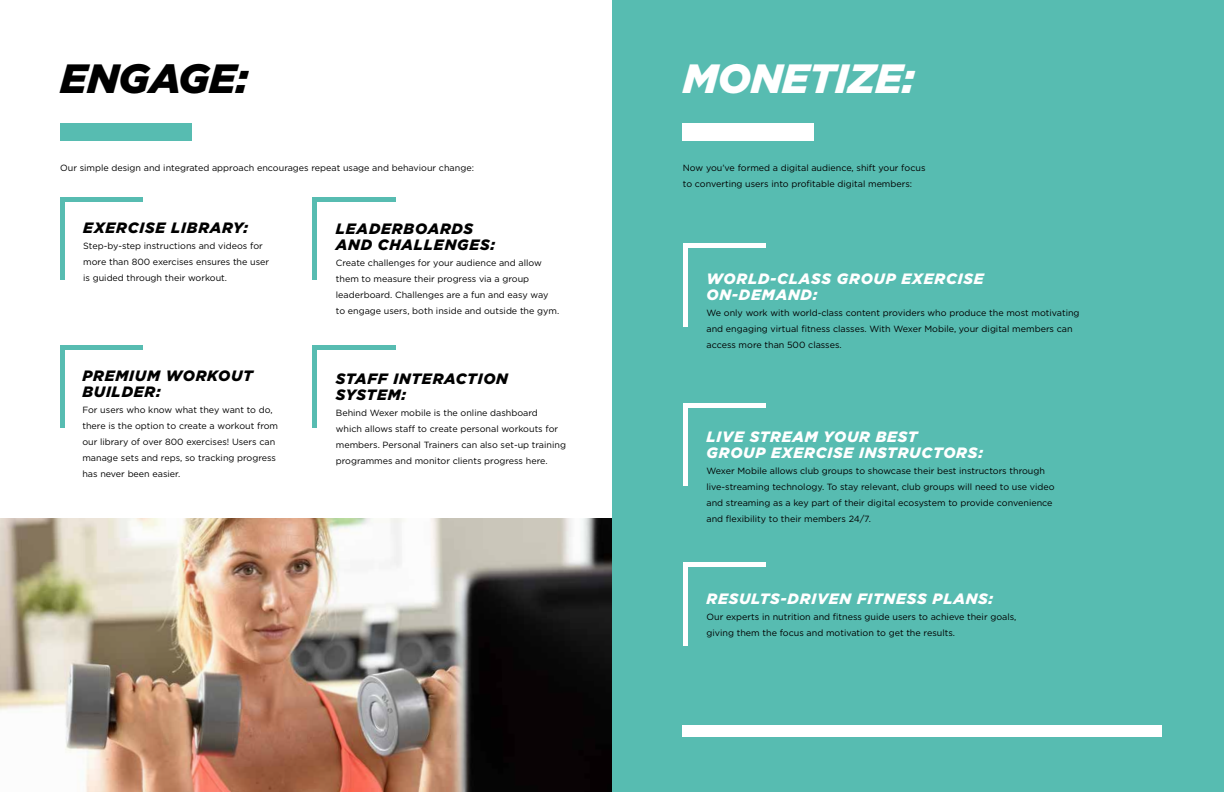
<style>
.page{position:relative;width:1224px;height:792px;background:#fff}
.page>*{position:absolute;margin:0;border:0;box-sizing:border-box;transform-origin:0 0}
.t1{font:italic 900 40.9px "Gotham";letter-spacing:-.01em;color:#fff}
.t2{font:italic 900 40.9px "Gotham";letter-spacing:-.01em;color:#000}
.t3{font:italic 900 15px/16px "Gotham";letter-spacing:.05em;color:#fff}
.t4{font:italic 900 15px/16px "Gotham";letter-spacing:.05em;color:#000}
.t5{font:9px/16px "Gotham";color:#000}
</style>
<div class="page">
<div style="left:612px;top:0;width:612px;height:792px;background:#57bcb1"></div>
<div style="left:313px;top:345px;width:83px;height:5px;background:#57bcb1"></div>
<hr style="left:313px;top:345px;width:4px;height:83px;background:#57bcb1">
<div style="left:60px;top:123px;width:131px;height:17px;background:#57bcb1"></div>
<div style="left:683px;top:123px;width:131px;height:17px;background:#fff"></div>
<hr style="left:683px;top:244px;width:83px;height:4px;background:#fff">
<div style="left:683px;top:244px;width:5px;height:83px;background:#fff"></div>
<hr style="left:683px;top:563px;width:83px;height:4px;background:#fff">
<div style="left:683px;top:563px;width:5px;height:83px;background:#fff"></div>
<div style="left:683px;top:403px;width:83px;height:5px;background:#fff"></div>
<div style="left:683px;top:403px;width:5px;height:83px;background:#fff"></div>
<hr style="left:60px;top:197px;width:83px;height:4px;background:#57bcb1">
<div style="left:60px;top:197px;width:5px;height:83px;background:#57bcb1"></div>
<div style="left:60px;top:345px;width:83px;height:5px;background:#57bcb1"></div>
<div style="left:60px;top:345px;width:5px;height:83px;background:#57bcb1"></div>
<hr style="left:313px;top:197px;width:83px;height:4px;background:#57bcb1">
<hr style="left:313px;top:197px;width:4px;height:83px;background:#57bcb1">
<img style="left:0;top:518px;width:612px;height:274px">
<div style="left:683px;top:725px;width:479px;height:11px;background:#fff"></div>
<h1 class="t2" style="left:60px;top:54px;width:190px">ENGAGE:</h1>
<p class="t5" style="left:60px;top:159px;width:415px">Our simple design and integrated approach encourages repeat usage and behaviour change:</p>
<h2 class="t4" style="left:83px;top:220px;width:166px">EXERCISE LIBRARY:</h2>
<p class="t5" style="left:83px;top:238px;width:187px">Step-by-step instructions and videos for more than 800 exercises ensures the user is guided through their workout.</p>
<h2 class="t4" style="left:82px;top:368px;width:172px">PREMIUM WORKOUT<br>BUILDER:</h2>
<p class="t5" style="left:82px;top:402px;width:197px">For users who know what they want to do, there is the option to create a workout from our library of over 800 exercises! Users can manage sets and reps, so tracking progress has never been easier.</p>
<h2 class="t4" style="left:336px;top:221px;width:161px">LEADERBOARDS<br>AND CHALLENGES:</h2>
<p class="t5" style="left:336px;top:255px;width:225px">Create challenges for your audience and allow them to measure their progress via a group leaderboard. Challenges are a fun and easy way to engage users, both inside and outside the gym.</p>
<h2 class="t4" style="left:336px;top:371px;width:174px">STAFF INTERACTION<br>SYSTEM:</h2>
<p class="t5" style="left:336px;top:405px;width:232px">Behind Wexer mobile is the online dashboard which allows staff to create personal workouts for members. Personal Trainers can also set-up training programmes and monitor clients progress here.</p>
<h1 class="t1" style="left:683px;top:54px;width:233px">MONETIZE:</h1>
<p class="t5" style="left:683px;top:159px;width:244px">Now you’ve formed a digital audience, shift your focus to converting users into profitable digital members:</p>
<h2 class="t3" style="left:707px;top:271px;width:279px">WORLD-CLASS GROUP EXERCISE<br>ON-DEMAND:</h2>
<p class="t5" style="left:707px;top:305px;width:375px">We only work with world-class content providers who produce the most motivating and engaging virtual fitness classes. With Wexer Mobile, your digital members can access more than 500 classes.</p>
<h2 class="t3" style="left:707px;top:428px;width:278px">LIVE STREAM YOUR BEST<br>GROUP EXERCISE INSTRUCTORS:</h2>
<p class="t5" style="left:707px;top:462px;width:350px">Wexer Mobile allows club groups to showcase their best instructors through live-streaming technology. To stay relevant, club groups will need to use video and streaming as a key part of their digital ecosystem to provide convenience and flexibility to their members 24/7.</p>
<h2 class="t3" style="left:707px;top:591px;width:288px">RESULTS-DRIVEN FITNESS PLANS:</h2>
<p class="t5" style="left:707px;top:609px;width:311px">Our experts in nutrition and fitness guide users to achieve their goals, giving them the focus and motivation to get the results.</p>
</div>
